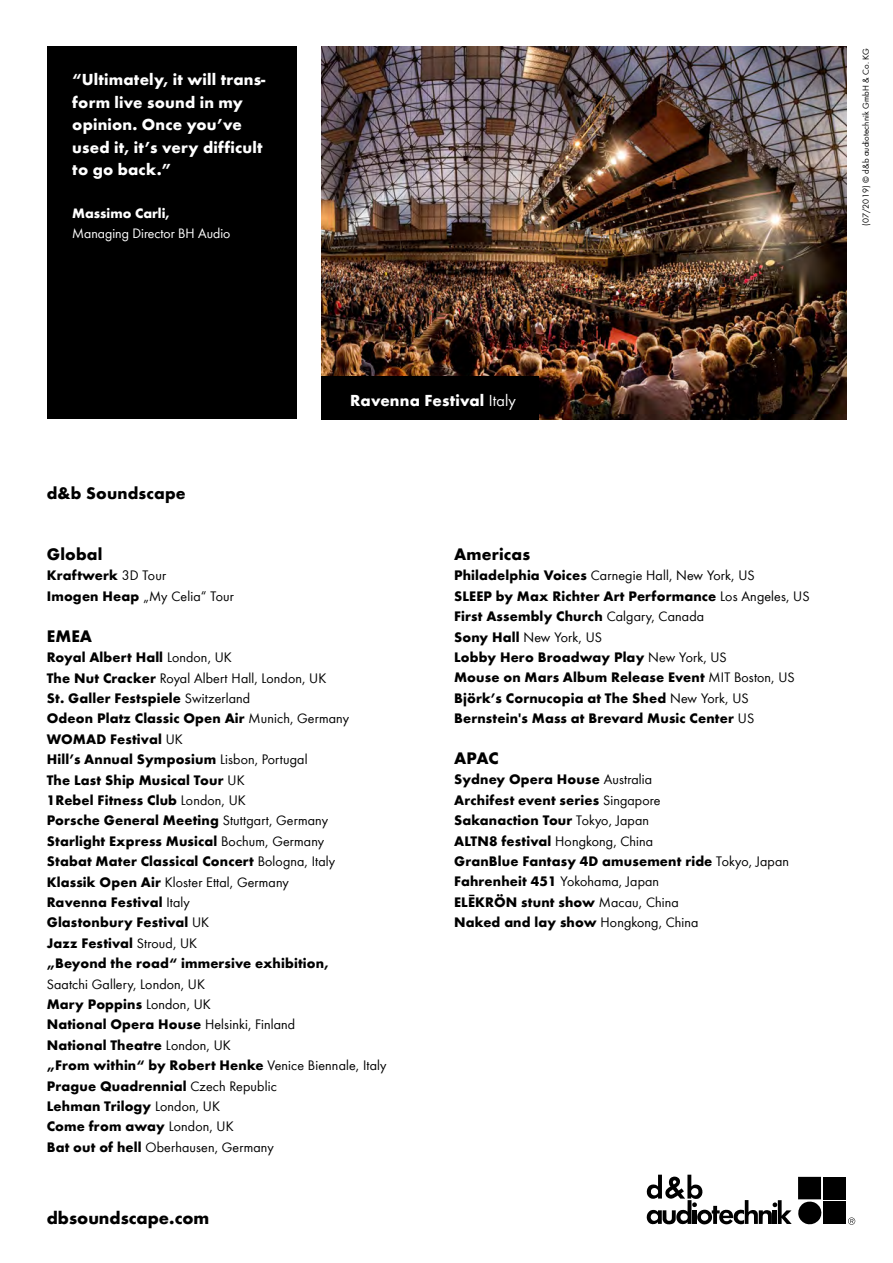
<style>
.page{position:relative;width:893px;height:1263px;background:#fff}
.page>*{position:absolute;margin:0;border:0;box-sizing:border-box;transform-origin:0 0}
.t1{font:700 18px "dbaudio Futura";color:#000}
.t2{font:700 17.25px "dbaudio Futura";letter-spacing:.01em;color:#000}
.t3{font:700 16.5px/22.5px "dbaudio Futura";letter-spacing:.01em;color:#fff}
.t4{font:700 14.25px/20.4px "dbaudio Futura";letter-spacing:.01em;color:#000}
.t5{font:14.25px/20.4px "dbaudio Futura";letter-spacing:.01em;color:#000}
.t6{font:14.1px "dbaudio Futura";color:#fff}
.t7{font:700 14.1px "dbaudio Futura";color:#fff}
.t8{font:9px "dbaudio Futura";letter-spacing:.015em;color:#000}
.s1{font-weight:400}
.s2{font-weight:700}
</style>
<div class="page">
<img style="left:322px;top:47px;width:524px;height:373px">
<div style="left:47px;top:47px;width:249px;height:372px;background:#000"></div>
<div style="left:823px;top:1177px;width:23px;height:22px;background:#000"></div>
<div style="left:823px;top:1202px;width:23px;height:22px;background:#000"></div>
<svg style="left:646px;top:1175px;width:176px;height:50px"></svg>
<svg style="left:848px;top:1217px;width:7px;height:8px"></svg>
<div style="left:322px;top:376px;width:217px;height:44px;background:#000"></div>
<p class="t3" style="left:72px;top:67px;width:195px">“Ultimately, it will trans&shy;form live sound in my opinion. Once you’ve used it, it’s very difficult to go back.”</p>
<p class="t7" style="left:72px;top:203px;width:99px">Massimo Carli,</p>
<p class="t6" style="left:72px;top:224px;width:160px">Managing Director BH Audio</p>
<p class="t8" style="left:860px;top:226px;width:179px;rotate:-90deg">(07/2019) © d&amp;b audiotechnik GmbH &amp; Co. KG</p>
<p class="t2" style="left:47px;top:480px;width:141px">d&amp;b Soundscape</p>
<p class="t3" style="left:350px;top:388px;width:167px">Ravenna Festival <span class="s1">Italy</span></p>
<p class="t2" style="left:47px;top:542px;width:57px">Global</p>
<p class="t4" style="left:47px;top:564px;width:189px">Kraftwerk <span class="s1">3D Tour<br></span>Imogen Heap <span class="s1">„My Celia“ Tour</span></p>
<p class="t2" style="left:47px;top:623px;width:47px">EMEA</p>
<p class="t4" style="left:47px;top:646px;width:304px">Royal Albert Hall <span class="s1">London, UK<br></span>The Nut Cracker <span class="s1">Royal Albert Hall, London, UK<br></span>St. Galler Festspiele <span class="s1">Switzerland<br></span>Odeon Platz Classic Open Air <span class="s1">Munich, Germany </span>WOMAD Festival <span class="s1">UK<br></span>Hill’s Annual Symposium <span class="s1">Lisbon, Portugal<br></span>The Last Ship Musical Tour <span class="s1">UK<br></span>1Rebel Fitness Club <span class="s1">London, UK<br></span>Porsche General Meeting <span class="s1">Stuttgart, Germany </span>Starlight Express Musical <span class="s1">Bochum, Germany </span>Stabat Mater Classical Concert <span class="s1">Bologna, Italy </span>Klassik Open Air <span class="s1">Kloster Ettal, Germany </span>Ravenna Festival <span class="s1">Italy<br></span>Glastonbury Festival <span class="s1">UK<br></span>Jazz Festival <span class="s1">Stroud, UK<br></span>„Beyond the road“ immersive exhibition,</p>
<p class="t5" style="left:47px;top:973px;width:341px">Saatchi Gallery, London, UK<br><span class="s2">Mary Poppins</span> London, UK<br><span class="s2">National Opera House</span> Helsinki, Finland<br><span class="s2">National Theatre</span> London, UK<br><span class="s2">„From within“ by Robert Henke</span> Venice Biennale, Italy<br><span class="s2">Prague Quadrennial</span> Czech Republic<br><span class="s2">Lehman Trilogy</span> London, UK<br><span class="s2">Come from away</span> London, UK<br><span class="s2">Bat out of hell</span> Oberhausen, Germany</p>
<p class="t1" style="left:47px;top:1204px;width:164px">dbsoundscape.com</p>
<p class="t2" style="left:454px;top:541px;width:78px">Americas</p>
<p class="t4" style="left:454px;top:564px;width:357px">Philadelphia Voices <span class="s1">Carnegie Hall, New York, US<br></span>SLEEP by Max Richter Art Performance <span class="s1">Los Angeles, US </span>First Assembly Church <span class="s1">Calgary, Canada<br></span>Sony Hall <span class="s1">New York, US<br></span>Lobby Hero Broadway Play <span class="s1">New York, US<br></span>Mouse on Mars Album Release Event <span class="s1">MIT Boston, US </span>Björk’s Cornucopia at The Shed <span class="s1">New York, US </span>Bernstein's Mass at Brevard Music Center <span class="s1">US</span></p>
<p class="t2" style="left:454px;top:745px;width:46px">APAC</p>
<p class="t4" style="left:454px;top:768px;width:336px">Sydney Opera House <span class="s1">Australia<br></span>Archifest event series <span class="s1">Singapore<br></span>Sakanaction Tour <span class="s1">Tokyo, Japan<br></span>ALTN8 festival <span class="s1">Hongkong, China<br></span>GranBlue Fantasy 4D amusement ride <span class="s1">Tokyo, Japan </span>Fahrenheit 451 <span class="s1">Yokohama, Japan<br></span>ELĒKRÖN stunt show <span class="s1">Macau, China<br></span>Naked and lay show <span class="s1">Hongkong, China</span></p>
</div>
